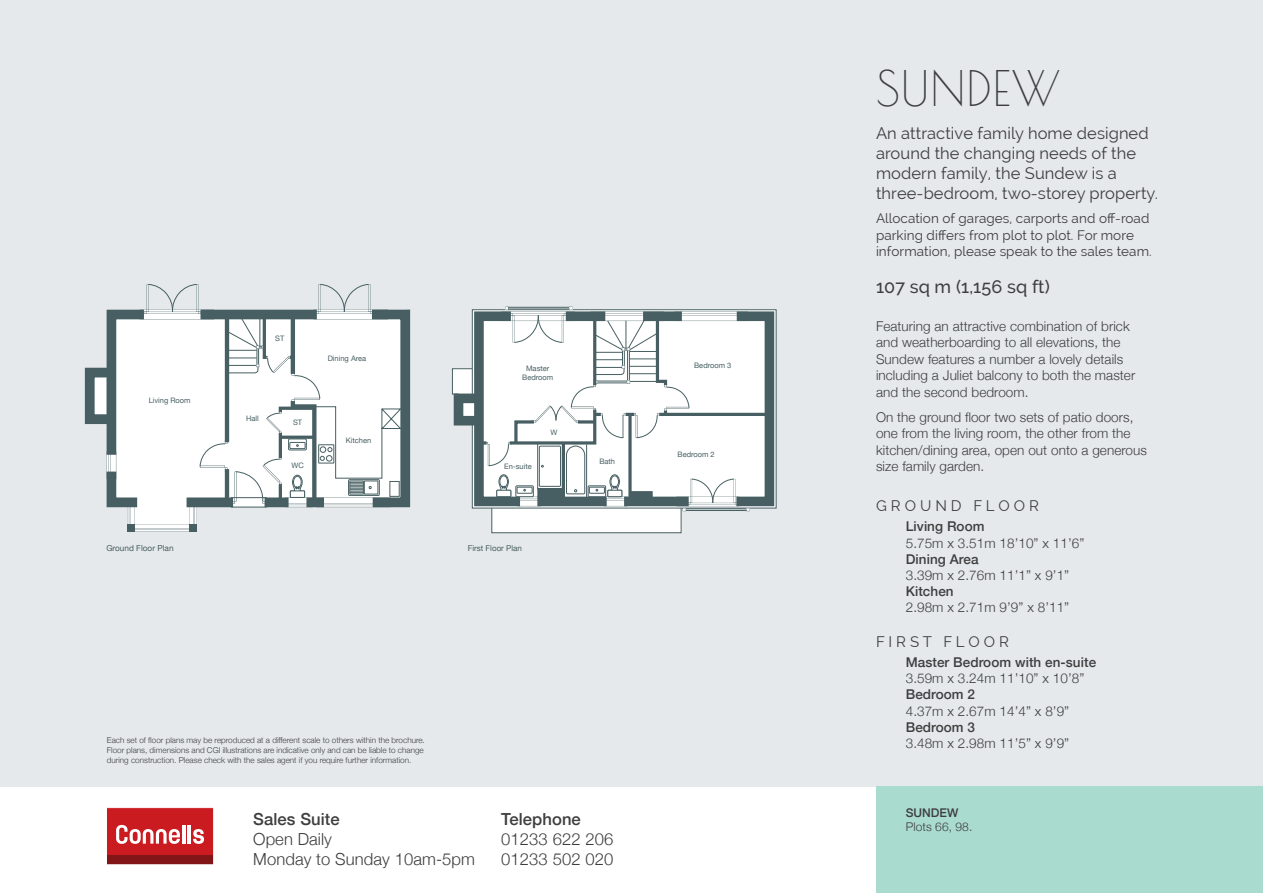
<style>
.page{position:relative;width:1263px;height:893px;background:#fff}
.page>*{position:absolute;margin:0;border:0;box-sizing:border-box;transform-origin:0 0}
.t1{font:48px "Poiret One";letter-spacing:.02em;color:#3e3e3f}
.t2{font:500 18px "Raleway";letter-spacing:.005em;color:#3e3e3f}
.t3{font:300 16.65px/20px "Helvetica Neue";letter-spacing:.005em;color:#3e3e3f}
.t4{font:500 16.65px "Helvetica Neue";letter-spacing:.005em;color:#3e3e3f}
.t5{font:16.5px/19.8px "Raleway";letter-spacing:.005em;color:#3e3e3f}
.t6{font:15px "Raleway";color:#3e3e3f}
.t7{font:300 13.5px/16.5px "Helvetica Neue";letter-spacing:.005em;color:#3e3e3f}
.t8{font:13.5px/16.5px "Raleway";letter-spacing:.005em;color:#3e3e3f}
.t9{font:500 13.5px "Helvetica Neue";letter-spacing:.005em;color:#3e3e3f}
.t10{font:300 12px "Helvetica Neue";letter-spacing:.01em;color:#3e3e3f}
.t11{font:500 12px "Helvetica Neue";color:#3e3e3f}
.t12{font:8.25px "Helvetica Neue";color:#475f62}
.t13{font:300 8.1px/9.8px "Helvetica Neue";color:#3e3e3f}
.t14{font:8.1px "Helvetica Neue";color:#475f62}
.t15{font:7.5px/9px "Helvetica Neue";color:#475f62;text-align:center}
</style>
<div class="page">
<div style="left:0;top:0;width:1263px;height:787px;background:#e5e9eb"></div>
<div style="left:106px;top:808px;width:108px;height:47px;background:#ca1b21"></div>
<div style="left:106px;top:855px;width:108px;height:10px;background:#811518"></div>
<hr style="left:182px;top:825px;width:3px;height:19px;background:#fff">
<hr style="left:188px;top:825px;width:3px;height:19px;background:#fff">
<svg style="left:193px;top:829px;width:11px;height:15px"></svg>
<svg style="left:116px;top:825px;width:64px;height:19px"></svg>
<div style="left:106px;top:807px;width:108px;height:58px;border:1px solid #fff"></div>
<div style="left:876px;top:787px;width:387px;height:106px;background:#aadbcf"></div>
<svg style="left:84px;top:284px;width:327px;height:247px"></svg>
<div style="left:492px;top:508px;width:189px;height:25px;background:#fff"></div>
<svg style="left:750px;top:309px;width:26px;height:199px;background:#f3f5f5"></svg>
<div style="left:492px;top:508px;width:189px;height:25px;border:1px solid #475f62"></div>
<div style="left:731px;top:311px;width:43px;height:195px;border:10px solid #475f62"></div>
<hr style="left:659px;top:413px;width:110px;height:3px;background:#475f62">
<svg style="left:451px;top:307px;width:299px;height:204px;background:#dde1e2"></svg>
<p class="t15" style="left:149px;top:396px;width:43px">Living Room</p>
<p class="t15" style="left:246px;top:414px;width:14px">Hall</p>
<p class="t15" style="left:275px;top:334px;width:11px">ST</p>
<p class="t15" style="left:293px;top:418px;width:11px">ST</p>
<p class="t15" style="left:328px;top:354px;width:40px">Dining Area</p>
<p class="t15" style="left:346px;top:436px;width:27px">Kitchen</p>
<p class="t15" style="left:522px;top:364px;width:32px">Master<br>Bedroom</p>
<p class="t15" style="left:550px;top:428px;width:8px">W</p>
<p class="t15" style="left:291px;top:461px;width:14px">WC</p>
<p class="t15" style="left:504px;top:462px;width:29px">En-suite</p>
<p class="t12" style="left:106px;top:542px;width:69px">Ground Floor Plan</p>
<p class="t14" style="left:468px;top:542px;width:56px">First Floor Plan</p>
<p class="t15" style="left:599px;top:457px;width:17px">Bath</p>
<p class="t15" style="left:694px;top:361px;width:39px">Bedroom 3</p>
<p class="t15" style="left:677px;top:450px;width:39px">Bedroom 2</p>
<p class="t13" style="left:107px;top:735px;width:319px">Each set of floor plans may be reproduced at a different scale to others within the brochure.<br>Floor plans, dimensions and CGI illustrations are indicative only and can be liable to change during construction. Please check with the sales agent if you require further information.</p>
<p class="t4" style="left:253px;top:806px;width:88px">Sales Suite</p>
<p class="t3" style="left:253px;top:828px;width:223px">Open Daily<br>Monday to Sunday 10am-5pm</p>
<p class="t4" style="left:501px;top:806px;width:81px">Telephone</p>
<p class="t3" style="left:501px;top:828px;width:113px">01233 622 206<br>01233 502 020</p>
<h1 class="t1" style="left:876px;top:60px;width:186px">SUNDEW</h1>
<p class="t5" style="left:876px;top:124px;width:283px">An attractive family home designed around the changing needs of the modern family, the Sundew is a three-bedroom, two-storey property.</p>
<p class="t8" style="left:876px;top:210px;width:277px">Allocation of garages, carports and off-road parking differs from plot to plot. For more information, please speak to the sales team.</p>
<h2 class="t2" style="left:876px;top:276px;width:175px">107 sq m (1,156 sq ft)</h2>
<p class="t7" style="left:876px;top:317px;width:261px">Featuring an attractive combination of brick and weatherboarding to all elevations, the Sundew features a number a lovely details including a Juliet balcony to both the master and the second bedroom.</p>
<p class="t7" style="left:876px;top:408px;width:272px">On the ground floor two sets of patio doors, one from the living room, the other from the kitchen/dining area, open out onto a generous size family garden.</p>
<p class="t6" style="left:876px;top:497px;width:164px">G R O U N D F L O O R</p>
<p class="t9" style="left:906px;top:516px;width:80px">Living Room</p>
<p class="t7" style="left:906px;top:534px;width:180px">5.75m x 3.51m 18’10” x 11’6”</p>
<p class="t9" style="left:906px;top:548px;width:74px">Dining Area</p>
<p class="t7" style="left:906px;top:566px;width:165px">3.39m x 2.76m 11’1” x 9’1”</p>
<p class="t9" style="left:906px;top:581px;width:49px">Kitchen</p>
<p class="t7" style="left:906px;top:598px;width:165px">2.98m x 2.71m 9’9” x 8’11”</p>
<p class="t6" style="left:876px;top:633px;width:134px">F I R S T F L O O R</p>
<p class="t9" style="left:906px;top:651px;width:192px">Master Bedroom with en-suite</p>
<p class="t7" style="left:906px;top:669px;width:180px">3.59m x 3.24m 11’10” x 10’8”</p>
<p class="t9" style="left:906px;top:684px;width:71px">Bedroom 2</p>
<p class="t7" style="left:906px;top:702px;width:165px">4.37m x 2.67m 14’4” x 8’9”</p>
<p class="t9" style="left:906px;top:716px;width:71px">Bedroom 3</p>
<p class="t7" style="left:906px;top:734px;width:165px">3.48m x 2.98m 11’5” x 9’9”</p>
<p class="t11" style="left:906px;top:803px;width:54px">SUNDEW</p>
<p class="t10" style="left:906px;top:817px;width:68px">Plots 66, 98.</p>
</div>
